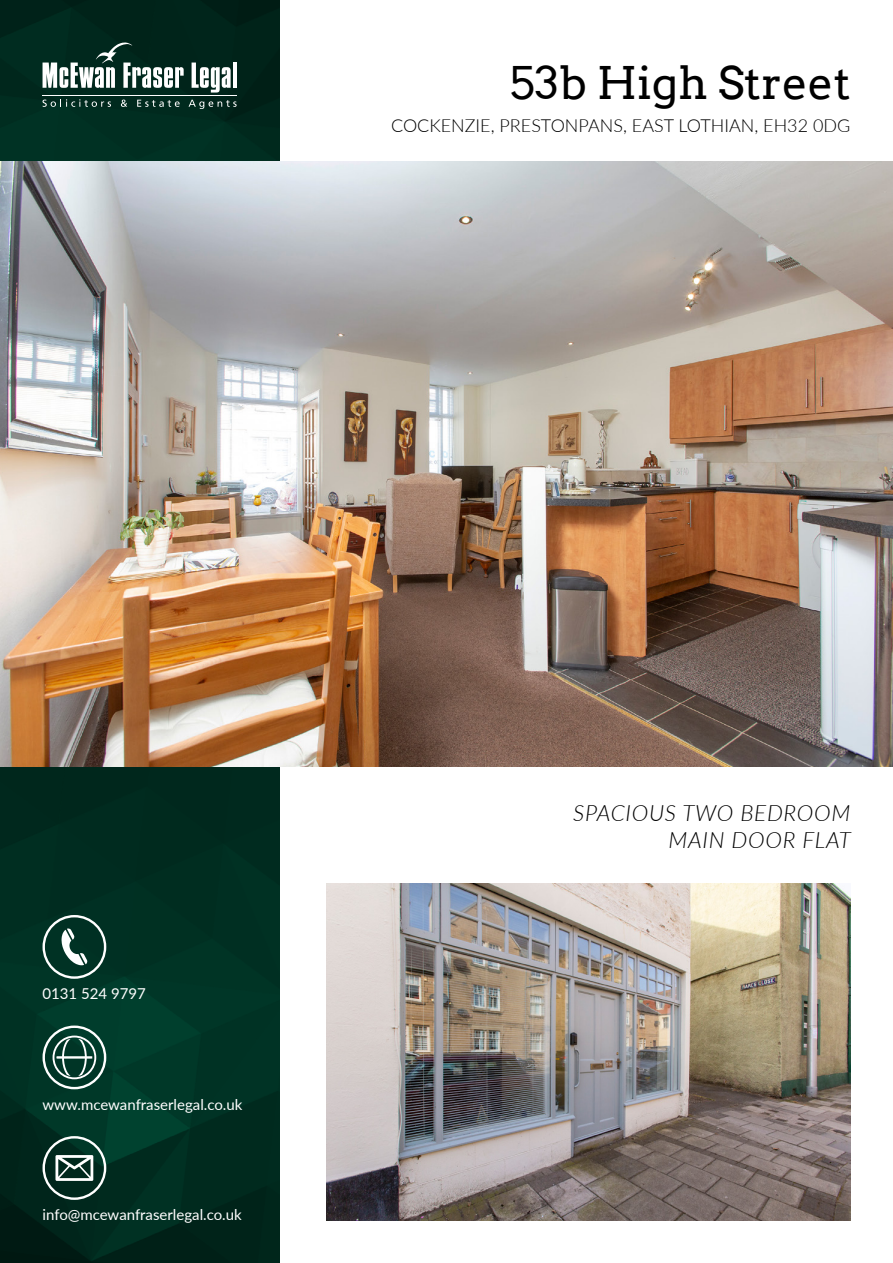
<style>
.page{position:relative;width:893px;height:1263px;background:#fff}
.page>*{position:absolute;margin:0;border:0;box-sizing:border-box;transform-origin:0 0}
.t1{font:45px "Arvo";color:#000}
.t2{font:italic 300 22.5px/27px "Lato";letter-spacing:.03em;color:#000;text-align:right}
.t3{font:300 18px "Lato";color:#000}
.t4{font:15px "Lato";color:#fff}
</style>
<div class="page">
<img style="left:0;top:0;width:279px;height:1263px">
<img style="left:0;top:162px;width:893px;height:605px">
<svg style="left:43px;top:43px;width:141px;height:45px"></svg>
<svg style="left:192px;top:63px;width:39px;height:30px"></svg>
<hr style="left:233px;top:63px;width:4px;height:25px;background:#fff">
<hr style="left:43px;top:95px;width:194px;height:1px;background:#fff">
<svg style="left:43px;top:99px;width:68px;height:8px"></svg>
<svg style="left:121px;top:100px;width:6px;height:7px"></svg>
<svg style="left:137px;top:100px;width:43px;height:7px"></svg>
<svg style="left:189px;top:100px;width:48px;height:9px"></svg>
<img style="left:326px;top:883px;width:524px;height:337px">
<svg style="left:43px;top:915px;width:63px;height:64px;background:#335a4f"></svg>
<svg style="left:43px;top:1025px;width:63px;height:64px;background:#3a6559"></svg>
<svg style="left:43px;top:1136px;width:63px;height:64px;background:#3a5b52"></svg>
<h1 class="t1" style="left:510px;top:55px;width:342px">53b High Street</h1>
<p class="t3" style="left:391px;top:113px;width:461px">COCKENZIE, PRESTONPANS, EAST LOTHIAN, EH32 0DG</p>
<p class="t4" style="left:43px;top:983px;width:105px">0131 524 9797</p>
<p class="t4" style="left:43px;top:1094px;width:201px">www.mcewanfraserlegal.co.uk</p>
<p class="t4" style="left:43px;top:1204px;width:201px">info@mcewanfraserlegal.co.uk</p>
<h2 class="t2" style="left:573px;top:798px;width:279px">SPACIOUS TWO BEDROOM<br>MAIN DOOR FLAT</h2>
</div>
